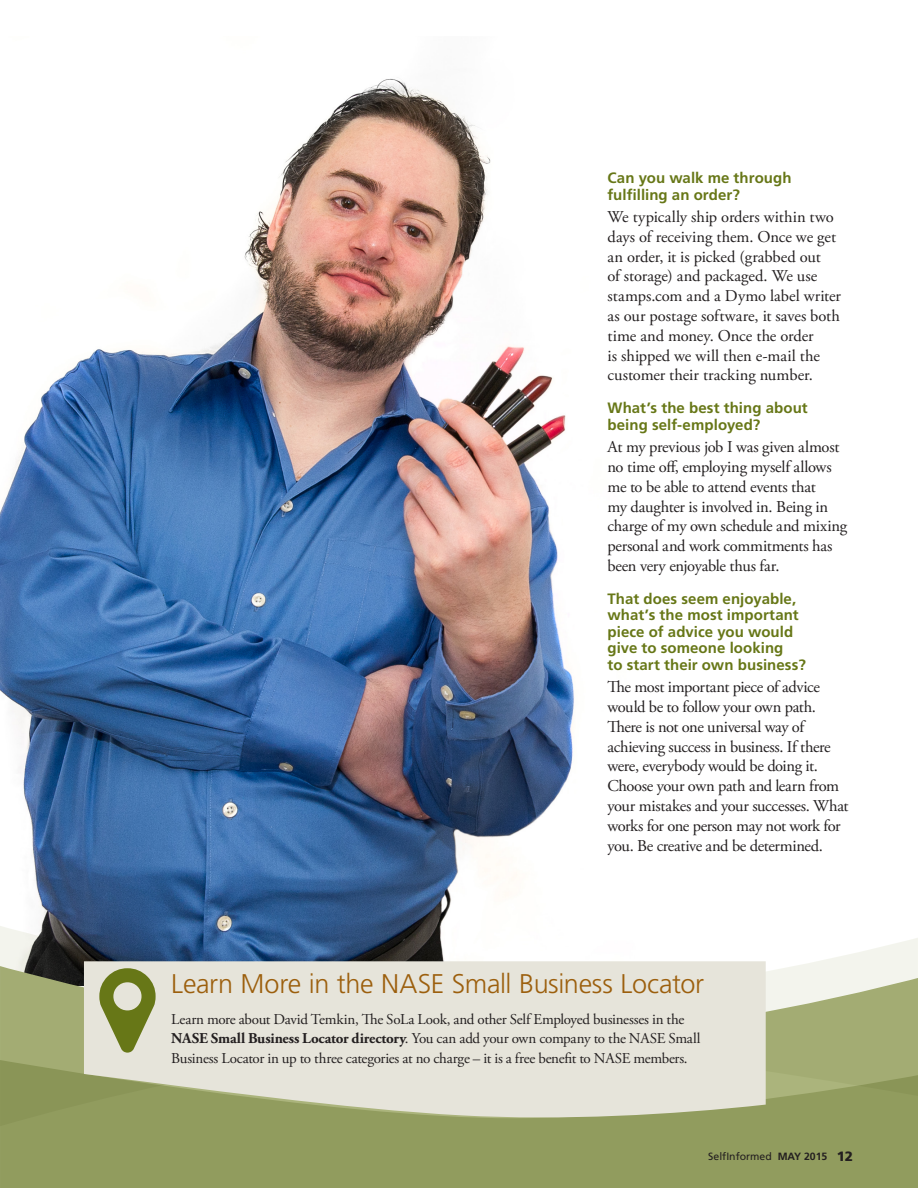
<style>
.page{position:relative;width:918px;height:1188px;background:#fff}
.page>*{position:absolute;margin:0;border:0;box-sizing:border-box;transform-origin:0 0}
.t1{font:300 27px "Frutiger";letter-spacing:-.01em;color:#9c5f0d}
.body_serif{font:16.5px/19.8px "Adobe Garamond Pro";letter-spacing:-.015em;color:#231f20}
.body_serif-2{font:15px/19.5px "Adobe Garamond Pro";letter-spacing:-.015em;color:#231f20}
.member_subheads{font:700 15px/16.5px "Frutiger";letter-spacing:.005em;color:#677717}
.t2{font:10.5px "Frutiger";color:#231f20}
.s1{font-weight:700}
.s2{font-weight:900;font-size:13.5px}
</style>
<div class="page">
<img style="left:0;top:78px;width:574px;height:848px">
<svg style="left:0;top:926px;width:918px;height:134px"></svg>
<div style="left:0;top:1060px;width:918px;height:128px;background:#919c5e"></div>
<svg style="left:84px;top:961px;width:682px;height:160px;background:#dcdccc"></svg>
<svg style="left:99px;top:968px;width:57px;height:85px;background:#a2a971"></svg>
<p class="member_subheads" style="left:608px;top:170px;width:186px">Can you walk me through fulfilling an order?</p>
<p class="body_serif" style="left:608px;top:207px;width:235px">We typically ship orders within two days of receiving them. Once we get an order, it is picked (grabbed out<br>of storage) and packaged. We use stamps.com and a Dymo label writer as our postage software, it saves both time and money. Once the order<br>is shipped we will then e-mail the customer their tracking number.</p>
<p class="member_subheads" style="left:608px;top:400px;width:202px">What’s the best thing about being self-employed?</p>
<p class="body_serif" style="left:608px;top:438px;width:241px">At my previous job I was given almost no time off, employing myself allows me to be able to attend events that<br>my daughter is involved in. Being in charge of my own schedule and mixing personal and work commitments has been very enjoyable thus far.</p>
<p class="member_subheads" style="left:608px;top:590px;width:200px">That does seem enjoyable, what’s the most important piece of advice you would give to someone looking<br>to start their own business?</p>
<p class="body_serif" style="left:608px;top:678px;width:243px">The most important piece of advice would be to follow your own path.<br>There is not one universal way of achieving success in business. If there were, everybody would be doing it.<br>Choose your own path and learn from your mistakes and your successes. What works for one person may not work for you. Be creative and be determined.</p>
<p class="t1" style="left:171px;top:969px;width:535px">Learn More in the NASE Small Business Locator</p>
<p class="body_serif-2" style="left:171px;top:1010px;width:531px">Learn more about David Temkin, The SoLa Look, and other Self Employed businesses in the<br><span class="s1">NASE Small Business Locator directory</span>. You can add your own company to the NASE Small<br>Business Locator in up to three categories at no charge – it is a free benefit to NASE members.</p>
<p class="t2" style="left:708px;top:1150px;width:146px">SelfInformed <span class="s1">MAY 2015</span> <span class="s2">12</span></p>
</div>
